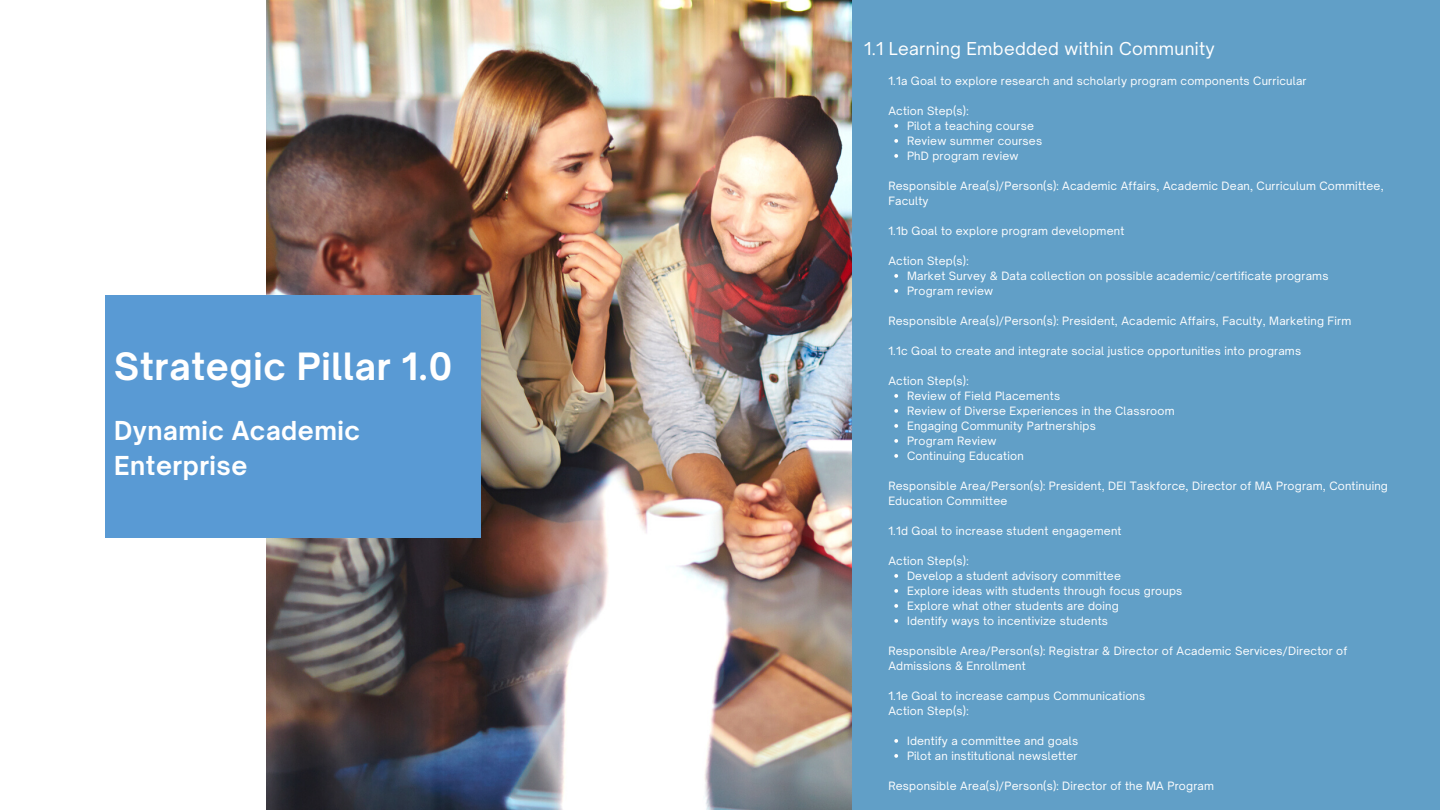
<style>
.page{position:relative;width:1440px;height:810px;background:#fff}
.page>*{position:absolute;margin:0;border:0;box-sizing:border-box;transform-origin:0 0}
.t1{font:700 36px "Open Sauce One";letter-spacing:.02em;color:#fff}
.t2{font:700 25px/34.5px "Open Sauce One";letter-spacing:.02em;color:#fff}
.t3{font:17px "Open Sauce One";letter-spacing:.02em;color:#fff}
.t4{font:11px/15px "Open Sauce One";letter-spacing:.02em;color:#fff}
</style>
<div class="page">
<div style="left:851px;top:0;width:589px;height:810px;background:#619fc7"></div>
<img style="left:266px;top:0;width:585px;height:810px">
<div style="left:105px;top:295px;width:376px;height:243px;background:#599ad4"></div>
<svg style="left:894px;top:124px;width:4px;height:4px"></svg>
<svg style="left:894px;top:139px;width:4px;height:4px"></svg>
<svg style="left:894px;top:154px;width:4px;height:4px"></svg>
<svg style="left:894px;top:274px;width:4px;height:4px"></svg>
<svg style="left:894px;top:289px;width:4px;height:4px"></svg>
<svg style="left:894px;top:394px;width:4px;height:4px"></svg>
<svg style="left:894px;top:409px;width:4px;height:4px"></svg>
<svg style="left:894px;top:424px;width:4px;height:4px"></svg>
<svg style="left:894px;top:439px;width:4px;height:4px"></svg>
<svg style="left:894px;top:454px;width:4px;height:4px"></svg>
<svg style="left:894px;top:574px;width:4px;height:4px"></svg>
<svg style="left:894px;top:589px;width:4px;height:4px"></svg>
<svg style="left:894px;top:604px;width:4px;height:4px"></svg>
<svg style="left:894px;top:619px;width:4px;height:4px"></svg>
<svg style="left:894px;top:739px;width:4px;height:4px"></svg>
<svg style="left:894px;top:754px;width:4px;height:4px"></svg>
<h1 class="t1" style="left:114px;top:344px;width:340px">Strategic Pillar 1.0</h1>
<h2 class="t2" style="left:114px;top:413px;width:247px">Dynamic Academic<br>Enterprise</h2>
<h3 class="t3" style="left:864px;top:38px;width:352px">1.1 Learning Embedded within Community</h3>
<p class="t4" style="left:888px;top:73px;width:420px">1.1a Goal to explore research and scholarly program components Curricular</p>
<p class="t4" style="left:888px;top:103px;width:82px">Action Step(s):</p>
<p class="t4" style="left:907px;top:118px;width:137px">Pilot a teaching course<br>Review summer courses<br>PhD program review</p>
<p class="t4" style="left:888px;top:178px;width:497px">Responsible Area(s)/Person(s): Academic Affairs, Academic Dean, Curriculum Committee,<br>Faculty</p>
<p class="t4" style="left:888px;top:223px;width:238px">1.1b Goal to explore program development</p>
<p class="t4" style="left:888px;top:253px;width:82px">Action Step(s):</p>
<p class="t4" style="left:907px;top:268px;width:423px">Market Survey &amp; Data collection on possible academic/certificate programs<br>Program review</p>
<p class="t4" style="left:888px;top:313px;width:464px">Responsible Area(s)/Person(s): President, Academic Affairs, Faculty, Marketing Firm</p>
<p class="t4" style="left:888px;top:343px;width:414px">1.1c Goal to create and integrate social justice opportunities into programs</p>
<p class="t4" style="left:888px;top:373px;width:82px">Action Step(s):</p>
<p class="t4" style="left:907px;top:388px;width:269px">Review of Field Placements<br>Review of Diverse Experiences in the Classroom<br>Engaging Community Partnerships<br>Program Review<br>Continuing Education</p>
<p class="t4" style="left:888px;top:478px;width:501px">Responsible Area/Person(s): President, DEI Taskforce, Director of MA Program, Continuing<br>Education Committee</p>
<p class="t4" style="left:888px;top:523px;width:235px">1.1d Goal to increase student engagement</p>
<p class="t4" style="left:888px;top:553px;width:82px">Action Step(s):</p>
<p class="t4" style="left:907px;top:568px;width:277px">Develop a student advisory committee<br>Explore ideas with students through focus groups Explore what other students are doing<br>Identify ways to incentivize students</p>
<p class="t4" style="left:888px;top:643px;width:461px">Responsible Area/Person(s): Registrar &amp; Director of Academic Services/Director of<br>Admissions &amp; Enrollment</p>
<p class="t4" style="left:888px;top:688px;width:258px">1.1e Goal to increase campus Communications<br>Action Step(s):</p>
<p class="t4" style="left:907px;top:733px;width:173px">Identify a committee and goals<br>Pilot an institutional newsletter</p>
<p class="t4" style="left:888px;top:778px;width:327px">Responsible Area(s)/Person(s): Director of the MA Program</p>
</div>
